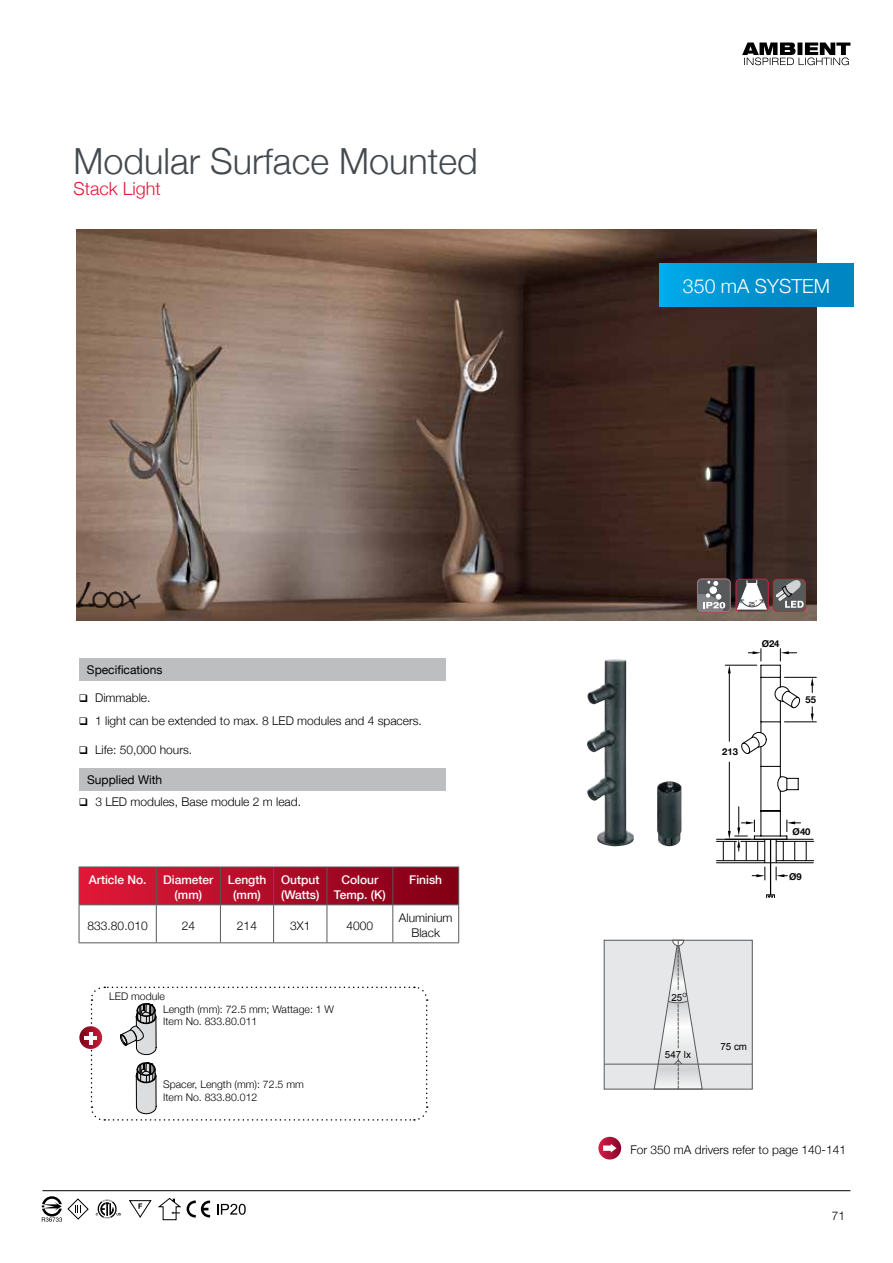
<style>
.page{position:relative;width:893px;height:1263px;background:#fff}
.page>*{position:absolute;margin:0;border:0;box-sizing:border-box;transform-origin:0 0}
.t1{font:300 36px "Helvetica Neue";color:#434a4f}
.t2{font:300 19.5px "Helvetica Neue";color:#fff}
.t3{font:300 18px "Helvetica Neue";color:#e11837}
.t4{font:300 12px/14.4px "Helvetica Neue";color:#000;text-align:center}
.t5{font:500 12px/14.4px "Helvetica Neue";color:#fff;text-align:center}
.t6{font:12px "Helvetica Neue";color:#000}
.t7{font:300 10.5px/12.6px "Helvetica Neue";color:#000}
.t8{font:9.75px "Arial";color:#000}
.t9{font:700 9.45px "Helvetica Neue";color:#000}
.t10{font:5.85px "Helvetica";color:#000}
</style>
<div class="page">
<hr style="left:43px;top:1190px;width:807px;height:1px;background:#000">
<svg style="left:742px;top:43px;width:108px;height:22px"></svg>
<div style="left:79px;top:658px;width:366px;height:22px;background:#bcbec0"></div>
<img style="left:77px;top:230px;width:739px;height:391px">
<div style="left:659px;top:264px;width:195px;height:43px;background:linear-gradient(to right,#00a7e6,#0080bb)"></div>
<img style="left:77px;top:582px;width:63px;height:27px">
<img style="left:587px;top:659px;width:28px;height:182px">
<img style="left:657px;top:781px;width:24px;height:65px">
<svg style="left:697px;top:579px;width:33px;height:33px"></svg>
<div style="left:736px;top:579px;width:32px;height:33px;border:1px solid #da1e48;border-radius:4px"></div>
<svg style="left:737px;top:580px;width:29px;height:30px"></svg>
<div style="left:773px;top:579px;width:32px;height:32px;background:#58595b;border-radius:4px"></div>
<div style="left:773px;top:579px;width:33px;height:33px;border:1px solid #e11837;border-radius:4px"></div>
<svg style="left:776px;top:580px;width:28px;height:28px"></svg>
<hr style="left:784px;top:677px;width:32px;height:1px;background:#000">
<hr style="left:784px;top:722px;width:32px;height:1px;background:#000">
<hr style="left:716px;top:862px;width:97px;height:1px;background:#000">
<hr style="left:716px;top:839px;width:97px;height:1px;background:#000">
<hr style="left:776px;top:841px;width:38px;height:1px;background:#000">
<hr style="left:776px;top:860px;width:38px;height:1px;background:#000">
<svg style="left:806px;top:842px;width:1px;height:18px"></svg>
<hr style="left:770px;top:839px;width:1px;height:56px;background:#000">
<svg style="left:766px;top:894px;width:9px;height:4px"></svg>
<svg style="left:811px;top:707px;width:3px;height:15px"></svg>
<svg style="left:811px;top:677px;width:3px;height:15px"></svg>
<svg style="left:716px;top:649px;width:84px;height:231px"></svg>
<svg style="left:42px;top:1196px;width:47px;height:26px"></svg>
<svg style="left:96px;top:1199px;width:25px;height:19px"></svg>
<svg style="left:129px;top:1200px;width:22px;height:18px"></svg>
<svg style="left:158px;top:1198px;width:23px;height:22px"></svg>
<svg style="left:187px;top:1200px;width:23px;height:17px"></svg>
<svg style="left:217px;top:1204px;width:29px;height:11px"></svg>
<div style="left:604px;top:940px;width:148px;height:149px;background:#e6e7e8"></div>
<hr style="left:604px;top:1064px;width:148px;height:1px;background:#58595b">
<svg style="left:653px;top:939px;width:50px;height:151px"></svg>
<div style="left:604px;top:940px;width:149px;height:149px;border:1px solid #58595b"></div>
<svg style="left:598px;top:1137px;width:23px;height:22px"></svg>
<svg style="left:603px;top:1144px;width:13px;height:8px"></svg>
<svg style="left:79px;top:1026px;width:23px;height:23px"></svg>
<svg style="left:85px;top:986px;width:343px;height:135px"></svg>
<div style="left:79px;top:768px;width:367px;height:23px;background:#bcbec0"></div>
<svg style="left:80px;top:868px;width:378px;height:36px;background:#b00c27"></svg>
<hr style="left:79px;top:867px;width:77px;height:1px;background:#58595b">
<hr style="left:79px;top:867px;width:1px;height:37px;background:#58595b">
<hr style="left:156px;top:867px;width:64px;height:1px;background:#58595b">
<hr style="left:156px;top:867px;width:1px;height:37px;background:#58595b">
<hr style="left:220px;top:867px;width:54px;height:1px;background:#58595b">
<hr style="left:220px;top:867px;width:1px;height:37px;background:#58595b">
<hr style="left:274px;top:867px;width:53px;height:1px;background:#58595b">
<hr style="left:273px;top:867px;width:1px;height:37px;background:#58595b">
<hr style="left:327px;top:867px;width:66px;height:1px;background:#58595b">
<hr style="left:327px;top:867px;width:1px;height:37px;background:#58595b">
<hr style="left:393px;top:867px;width:66px;height:1px;background:#58595b">
<hr style="left:392px;top:867px;width:1px;height:37px;background:#58595b">
<hr style="left:458px;top:867px;width:1px;height:37px;background:#58595b">
<hr style="left:79px;top:904px;width:77px;height:1px;background:#58595b">
<hr style="left:79px;top:905px;width:1px;height:37px;background:#58595b">
<hr style="left:156px;top:904px;width:64px;height:1px;background:#58595b">
<hr style="left:156px;top:905px;width:1px;height:37px;background:#58595b">
<hr style="left:220px;top:904px;width:54px;height:1px;background:#58595b">
<hr style="left:220px;top:905px;width:1px;height:37px;background:#58595b">
<hr style="left:274px;top:904px;width:53px;height:1px;background:#58595b">
<hr style="left:273px;top:905px;width:1px;height:37px;background:#58595b">
<hr style="left:327px;top:904px;width:66px;height:1px;background:#58595b">
<hr style="left:327px;top:905px;width:1px;height:37px;background:#58595b">
<hr style="left:393px;top:904px;width:66px;height:1px;background:#58595b">
<hr style="left:392px;top:905px;width:1px;height:37px;background:#58595b">
<hr style="left:458px;top:905px;width:1px;height:37px;background:#58595b">
<hr style="left:79px;top:942px;width:77px;height:1px;background:#58595b">
<hr style="left:156px;top:942px;width:64px;height:1px;background:#58595b">
<hr style="left:220px;top:942px;width:54px;height:1px;background:#58595b">
<hr style="left:274px;top:942px;width:53px;height:1px;background:#58595b">
<hr style="left:327px;top:942px;width:66px;height:1px;background:#58595b">
<hr style="left:393px;top:942px;width:66px;height:1px;background:#58595b">
<h1 class="t1" style="left:74px;top:132px;width:406px">Modular Surface Mounted</h1>
<h3 class="t3" style="left:74px;top:174px;width:89px">Stack Light</h3>
<p class="t6" style="left:87px;top:659px;width:77px">Specifications</p>
<p class="t4" style="left:79px;top:690px;width:73px">❑ Dimmable.</p>
<p class="t4" style="left:79px;top:713px;width:345px">❑ 1 light can be extended to max. 8 LED modules and 4 spacers.</p>
<p class="t4" style="left:79px;top:742px;width:115px">❑ Life: 50,000 hours.</p>
<p class="t6" style="left:87px;top:770px;width:77px">Supplied With</p>
<p class="t4" style="left:79px;top:794px;width:224px">❑ 3 LED modules, Base module 2 m lead.</p>
<p class="t5" style="left:89px;top:872px;width:59px">Article No.</p>
<p class="t5" style="left:163px;top:872px;width:52px">Diameter (mm)</p>
<p class="t5" style="left:228px;top:872px;width:40px">Length (mm)</p>
<p class="t5" style="left:281px;top:872px;width:40px;text-align:left">Output (Watts)</p>
<p class="t5" style="left:334px;top:872px;width:53px">Colour<br>Temp. (K)</p>
<p class="t5" style="left:409px;top:872px;width:34px">Finish</p>
<p class="t4" style="left:88px;top:917px;width:62px">833.80.010</p>
<p class="t4" style="left:182px;top:917px;width:15px">24</p>
<p class="t4" style="left:237px;top:917px;width:22px">214</p>
<p class="t4" style="left:290px;top:917px;width:22px">3X1</p>
<p class="t4" style="left:347px;top:917px;width:28px">4000</p>
<p class="t4" style="left:399px;top:910px;width:55px">Aluminium<br>Black</p>
<p class="t7" style="left:163px;top:989px;width:172px;text-indent:-54px">LED module<br>Length (mm): 72.5 mm; Wattage: 1 W<br>Item No. 833.80.011</p>
<p class="t7" style="left:163px;top:1078px;width:142px">Spacer, Length (mm): 72.5 mm<br>Item No. 833.80.012</p>
<h2 class="t2" style="left:683px;top:271px;width:149px">350 mA SYSTEM</h2>
<p class="t10" style="left:749px;top:599px;width:8px">25</p>
<p class="t9" style="left:762px;top:635px;width:19px">Ø24</p>
<p class="t9" style="left:722px;top:743px;width:17px">213</p>
<p class="t9" style="left:805px;top:691px;width:12px">55</p>
<p class="t9" style="left:793px;top:823px;width:19px">Ø40</p>
<p class="t9" style="left:789px;top:868px;width:14px">Ø9</p>
<p class="t8" style="left:671px;top:991px;width:17px">25<sup>O</sup></p>
<p class="t8" style="left:665px;top:1048px;width:28px">547 lx</p>
<p class="t8" style="left:720px;top:1040px;width:28px">75 cm</p>
<p class="t4" style="left:630px;top:1142px;width:217px">For 350 mA drivers refer to page 140-141</p>
<p class="t4" style="left:832px;top:1208px;width:15px">71</p>
</div>
